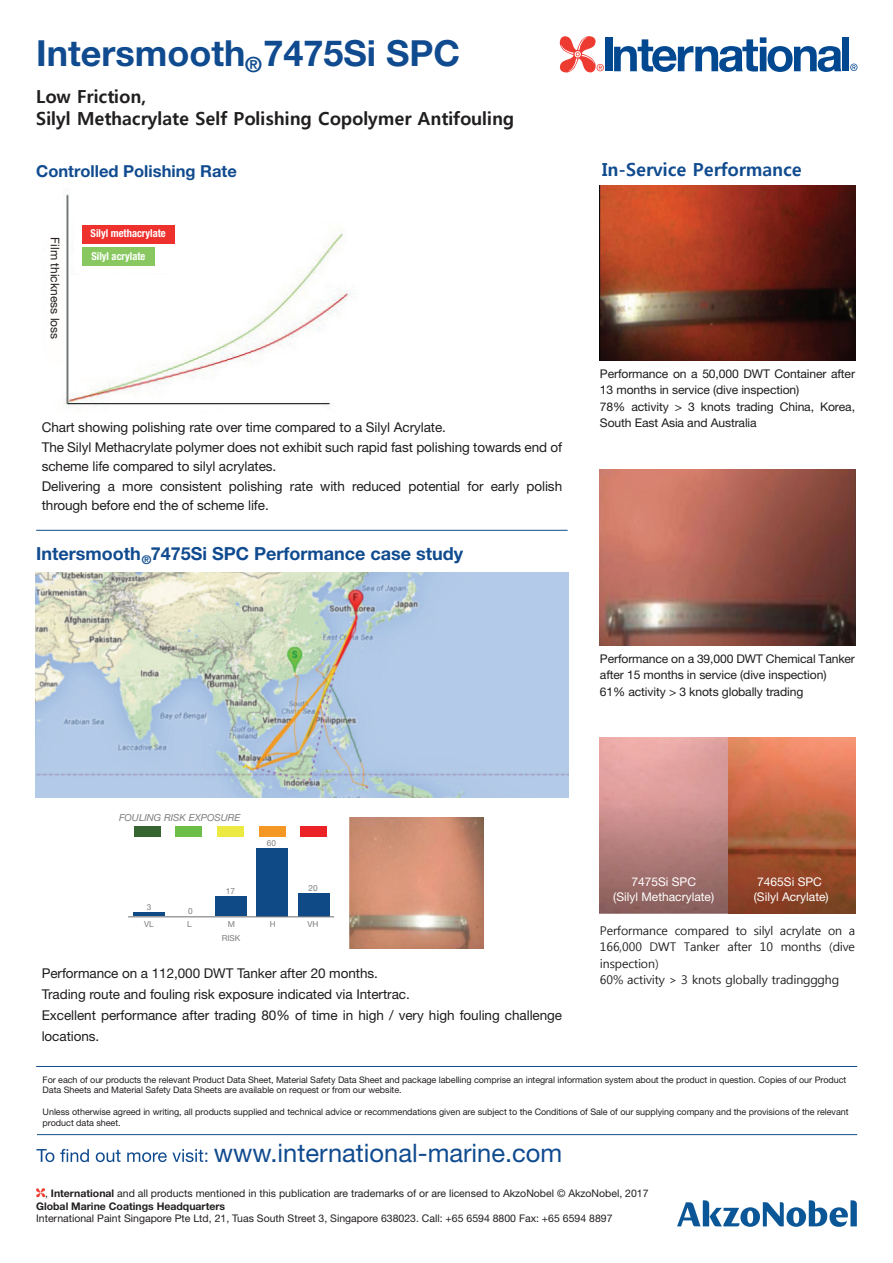
<style>
.page{position:relative;width:893px;height:1263px;background:#fff}
.page>*{position:absolute;margin:0;border:0;box-sizing:border-box;transform-origin:0 0}
.t1{font:700 36px "Helvetica Neue LT Std";color:#104b8f}
.t2{font:25.5px "Helvetica Neue LT Std";color:#104b8f}
.t3{font:700 18px/21.6px "Malgun Gothic";color:#211e1e}
.t4{font:700 18px "Helvetica Neue LT Std";color:#104b8f}
.t5{font:700 18px "Malgun Gothic";color:#104b8f}
.t6{font:700 16.5px "Helvetica Neue LT Std";color:#104b8f}
.t7{font:13.5px/19.5px "Helvetica Neue LT Std";letter-spacing:-.005em;color:#1f1c1d}
.t8{font:12px/16.5px "Helvetica Neue LT Std";letter-spacing:-.01em;color:#1e1c1c}
.t9{font:12px/16.5px "Malgun Gothic";letter-spacing:-.01em;color:#1e1c1c}
.t10{font:12px/14.2px "Helvetica Neue LT Std";color:#fff;text-align:center}
.t11{font:12px "Helvetica Neue LT Std";color:#231f20}
.t12{font:700 12px "Helvetica Neue LT Std";color:#104b8f}
.t13{font:700 condensed 10.95px/22.8px "Helvetica Neue LT Std";color:#fff;scale:.96 1}
.t14{font:10.5px/12.6px "Helvetica Neue LT Std";color:#231f20}
.t15{font:italic 9.75px "Helvetica Neue LT Std";color:#7c7e80}
.t16{font:9px/10.8px "Helvetica Neue LT Std";letter-spacing:-.005em;color:#221d1f}
.t17{font:8.25px "Helvetica Neue LT Std";color:#7c7e80}
.s1{font-weight:700}
</style>
<div class="page">
<svg style="left:850px;top:64px;width:7px;height:7px"></svg>
<div style="left:605px;top:37px;width:7px;height:34px;background:#014890"></div>
<svg style="left:614px;top:37px;width:227px;height:35px"></svg>
<div style="left:842px;top:37px;width:7px;height:34px;background:#014890"></div>
<svg style="left:560px;top:36px;width:44px;height:36px"></svg>
<svg style="left:677px;top:1200px;width:180px;height:27px"></svg>
<hr style="left:36px;top:530px;width:532px;height:1px;background:#104b8f">
<img style="left:349px;top:818px;width:134px;height:130px">
<div style="left:135px;top:826px;width:26px;height:11px;background:#376531"></div>
<div style="left:175px;top:826px;width:27px;height:11px;background:#6dbe46"></div>
<div style="left:217px;top:826px;width:27px;height:11px;background:#ece942"></div>
<div style="left:259px;top:826px;width:27px;height:11px;background:#f59724"></div>
<div style="left:300px;top:826px;width:27px;height:11px;background:#ec2326"></div>
<hr style="left:133px;top:912px;width:31px;height:4px;background:#0f4986">
<div style="left:216px;top:896px;width:31px;height:20px;background:#0f4986"></div>
<div style="left:257px;top:848px;width:31px;height:68px;background:#0f4986"></div>
<div style="left:298px;top:893px;width:31px;height:23px;background:#0f4986"></div>
<hr style="left:128px;top:916px;width:206px;height:1px;background:#7c7e80">
<img style="left:35px;top:572px;width:533px;height:225px">
<img style="left:600px;top:185px;width:255px;height:176px">
<img style="left:600px;top:470px;width:255px;height:175px">
<img style="left:600px;top:737px;width:255px;height:176px">
<img style="left:63px;top:194px;width:291px;height:214px">
<div style="left:74px;top:218px;width:110px;height:55px;background:#fff"></div>
<div style="left:82px;top:225px;width:92px;height:18px;background:#ee312d"></div>
<div style="left:82px;top:248px;width:73px;height:18px;background:#89c860"></div>
<svg style="left:36px;top:1149px;width:171px;height:13px"></svg>
<hr style="left:37px;top:1134px;width:820px;height:1px;background:#104c8d">
<hr style="left:36px;top:1066px;width:821px;height:1px;background:#104c8d">
<svg style="left:36px;top:1188px;width:9px;height:9px"></svg>
<h1 class="t1" style="left:36px;top:31px;width:425px">Intersmooth<sub>®</sub>7475Si SPC</h1>
<h3 class="t3" style="left:36px;top:86px;width:480px">Low Friction,<br>Silyl Methacrylate Self Polishing Copolymer Antifouling</h3>
<p class="t6" style="left:36px;top:161px;width:202px">Controlled Polishing Rate</p>
<p class="t11" style="left:62px;top:237px;width:103px;rotate:90deg">Film thickness loss</p>
<p class="t13" style="left:91px;top:222px;width:80px">Silyl methacrylate<br>Silyl acrylate</p>
<p class="t7" style="left:42px;top:417px;width:522px">Chart showing polishing rate over time compared to a Silyl Acrylate.<br>The Silyl Methacrylate polymer does not exhibit such rapid fast polishing towards end of scheme life compared to silyl acrylates.<br>Delivering a more consistent polishing rate with reduced potential for early polish through before end the of scheme life.</p>
<h3 class="t4" style="left:36px;top:542px;width:429px">Intersmooth 7475Si SPC Performance case study</h3>
<p class="t12" style="left:142px;top:552px;width:11px">®</p>
<h3 class="t5" style="left:602px;top:159px;width:201px">In-Service Performance</h3>
<p class="t8" style="left:600px;top:365px;width:257px">Performance on a 50,000 DWT Container after 13 months in service (dive inspection)<br>78% activity &gt; 3 knots trading China, Korea, South East Asia and Australia</p>
<p class="t8" style="left:600px;top:650px;width:257px">Performance on a 39,000 DWT Chemical Tanker after 15 months in service (dive inspection)<br>61% activity &gt; 3 knots globally trading</p>
<p class="t15" style="left:119px;top:812px;width:123px">FOULING RISK EXPOSURE</p>
<p class="t17" style="left:147px;top:902px;width:6px">3</p>
<p class="t17" style="left:188px;top:906px;width:6px">0</p>
<p class="t17" style="left:226px;top:886px;width:11px">17</p>
<p class="t17" style="left:267px;top:838px;width:11px">60</p>
<p class="t17" style="left:308px;top:883px;width:11px">20</p>
<p class="t17" style="left:144px;top:919px;width:11px">VL</p>
<p class="t17" style="left:187px;top:919px;width:6px">L</p>
<p class="t17" style="left:228px;top:919px;width:9px">M</p>
<p class="t17" style="left:270px;top:919px;width:7px">H</p>
<p class="t17" style="left:307px;top:919px;width:13px">VH</p>
<p class="t17" style="left:222px;top:933px;width:20px">RISK</p>
<p class="t7" style="left:42px;top:962px;width:522px;line-height:21px">Performance on a 112,000 DWT Tanker after 20 months.<br>Trading route and fouling risk exposure indicated via Intertrac.<br>Excellent performance after trading 80% of time in high / very high fouling challenge locations.</p>
<p class="t10" style="left:613px;top:875px;width:102px">7475Si SPC<br>(Silyl Methacrylate)</p>
<p class="t10" style="left:754px;top:875px;width:76px;text-align:left">7465Si SPC (Silyl Acrylate)</p>
<p class="t9" style="left:600px;top:922px;width:257px">Performance compared to silyl acrylate on a 166,000 DWT Tanker after 10 months (dive inspection)<br>60% activity &gt; 3 knots globally tradinggghg</p>
<p class="t16" style="left:43px;top:1074px;width:805px">For each of our products the relevant Product Data Sheet, Material Safety Data Sheet and package labelling comprise an integral information system about the product in question. Copies of our Product<br>Data Sheets and Material Safety Data Sheets are available on request or from our website.</p>
<p class="t16" style="left:43px;top:1106px;width:807px">Unless otherwise agreed in writing, all products supplied and technical advice or recommendations given are subject to the Conditions of Sale of our supplying company and the provisions of the relevant product data sheet.</p>
<h2 class="t2" style="left:214px;top:1137px;width:350px">www.international-marine.com</h2>
<p class="t14" style="left:36px;top:1187px;width:614px;text-indent:9px">, <span class="s1">International</span> and all products mentioned in this publication are trademarks of or are licensed to AkzoNobel © AkzoNobel, 2017<br><span class="s1">Global Marine Coatings Headquarters</span></p>
<p class="t14" style="left:36px;top:1212px;width:578px">International Paint Singapore Pte Ltd, 21, Tuas South Street 3, Singapore 638023. Call: +65 6594 8800 Fax: +65 6594 8897</p>
</div>
